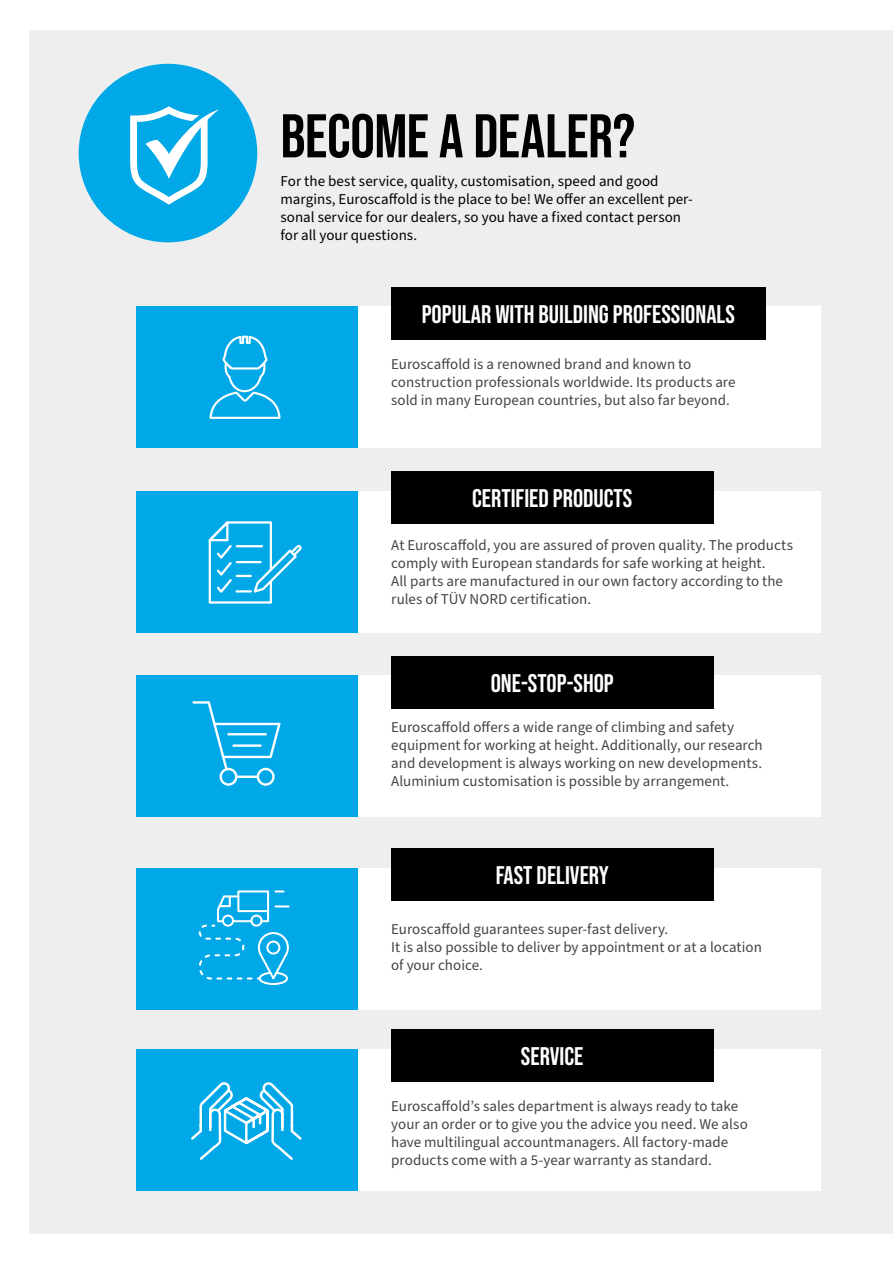
<style>
.page{position:relative;width:893px;height:1263px;background:#fff}
.page>*{position:absolute;margin:0;border:0;box-sizing:border-box;transform-origin:0 0}
.t1{font:61.5px "Bebas Neue";letter-spacing:-.005em;color:#000}
.t2{font:25.5px "Bebas Neue";color:#fff}
.t3{font:15px/18px "Source Sans Pro";color:#444442}
.t4{font:15px/18px "Source Sans Pro";letter-spacing:.005em;color:#000}
</style>
<div class="page">
<div style="left:30px;top:30px;width:863px;height:1203px;background:#eee"></div>
<div style="left:357px;top:306px;width:464px;height:142px;background:#fff"></div>
<div style="left:357px;top:491px;width:464px;height:142px;background:#fff"></div>
<div style="left:357px;top:675px;width:464px;height:142px;background:#fff"></div>
<div style="left:357px;top:867px;width:464px;height:142px;background:#fff"></div>
<div style="left:357px;top:1049px;width:464px;height:142px;background:#fff"></div>
<div style="left:136px;top:306px;width:221px;height:142px;background:#00a8e7"></div>
<div style="left:136px;top:491px;width:221px;height:142px;background:#00a8e7"></div>
<div style="left:136px;top:675px;width:221px;height:142px;background:#00a8e7"></div>
<div style="left:136px;top:867px;width:221px;height:142px;background:#00a8e7"></div>
<div style="left:136px;top:1049px;width:221px;height:142px;background:#00a8e7"></div>
<div style="left:391px;top:287px;width:374px;height:53px;background:#000"></div>
<div style="left:391px;top:471px;width:322px;height:53px;background:#000"></div>
<div style="left:391px;top:656px;width:322px;height:53px;background:#000"></div>
<div style="left:391px;top:848px;width:322px;height:53px;background:#000"></div>
<div style="left:391px;top:1029px;width:322px;height:53px;background:#000"></div>
<div style="left:79px;top:64px;width:178px;height:178px;background:#00a8e7;border-radius:50%"></div>
<svg style="left:130px;top:106px;width:89px;height:99px"></svg>
<svg style="left:209px;top:336px;width:72px;height:83px"></svg>
<svg style="left:192px;top:701px;width:89px;height:85px"></svg>
<hr style="left:235px;top:775px;width:24px;height:3px;background:#fff">
<hr style="left:227px;top:733px;width:40px;height:2px;background:#fff">
<hr style="left:232px;top:744px;width:30px;height:3px;background:#fff">
<svg style="left:199px;top:890px;width:91px;height:95px"></svg>
<svg style="left:209px;top:521px;width:93px;height:83px"></svg>
<svg style="left:191px;top:1082px;width:111px;height:78px"></svg>
<hr style="left:892px;top:47px;width:1px;height:54px;background:#000">
<h1 class="t1" style="left:281px;top:101px;width:356px">BECOME A DEALER?</h1>
<p class="t4" style="left:281px;top:173px;width:414px">For the best service, quality, customisation, speed and good margins, Euroscaffold is the place to be! We offer an excellent per&shy;sonal service for our dealers, so you have a fixed contact person for all your questions.</p>
<h2 class="t2" style="left:422px;top:300px;width:315px">POPULAR WITH BUILDING PROFESSIONALS</h2>
<p class="t3" style="left:391px;top:356px;width:346px">Euroscaffold is a renowned brand and known to construction professionals worldwide. Its products are sold in many European countries, but also far beyond.</p>
<h2 class="t2" style="left:472px;top:484px;width:162px">CERTIFIED PRODUCTS</h2>
<p class="t3" style="left:391px;top:536px;width:403px">At Euroscaffold, you are assured of proven quality. The products comply with European standards for safe working at height.<br>All parts are manufactured in our own factory according to the rules of TÜV NORD certification.</p>
<h2 class="t2" style="left:491px;top:669px;width:125px">ONE-STOP-SHOP</h2>
<p class="t3" style="left:391px;top:718px;width:373px">Euroscaffold offers a wide range of climbing and safety equipment for working at height. Additionally, our research and development is always working on new developments.<br>Aluminium customisation is possible by arrangement.</p>
<h2 class="t2" style="left:496px;top:861px;width:115px">FAST DELIVERY</h2>
<p class="t3" style="left:391px;top:920px;width:372px">Euroscaffold guarantees super-fast delivery.<br>It is also possible to deliver by appointment or at a location of your choice.</p>
<h2 class="t2" style="left:521px;top:1042px;width:64px">SERVICE</h2>
<p class="t3" style="left:391px;top:1097px;width:358px">Euroscaffold’s sales department is always ready to take your an order or to give you the advice you need. We also have multilingual accountmanagers. All factory-made products come with a 5-year warranty as standard.</p>
</div>
